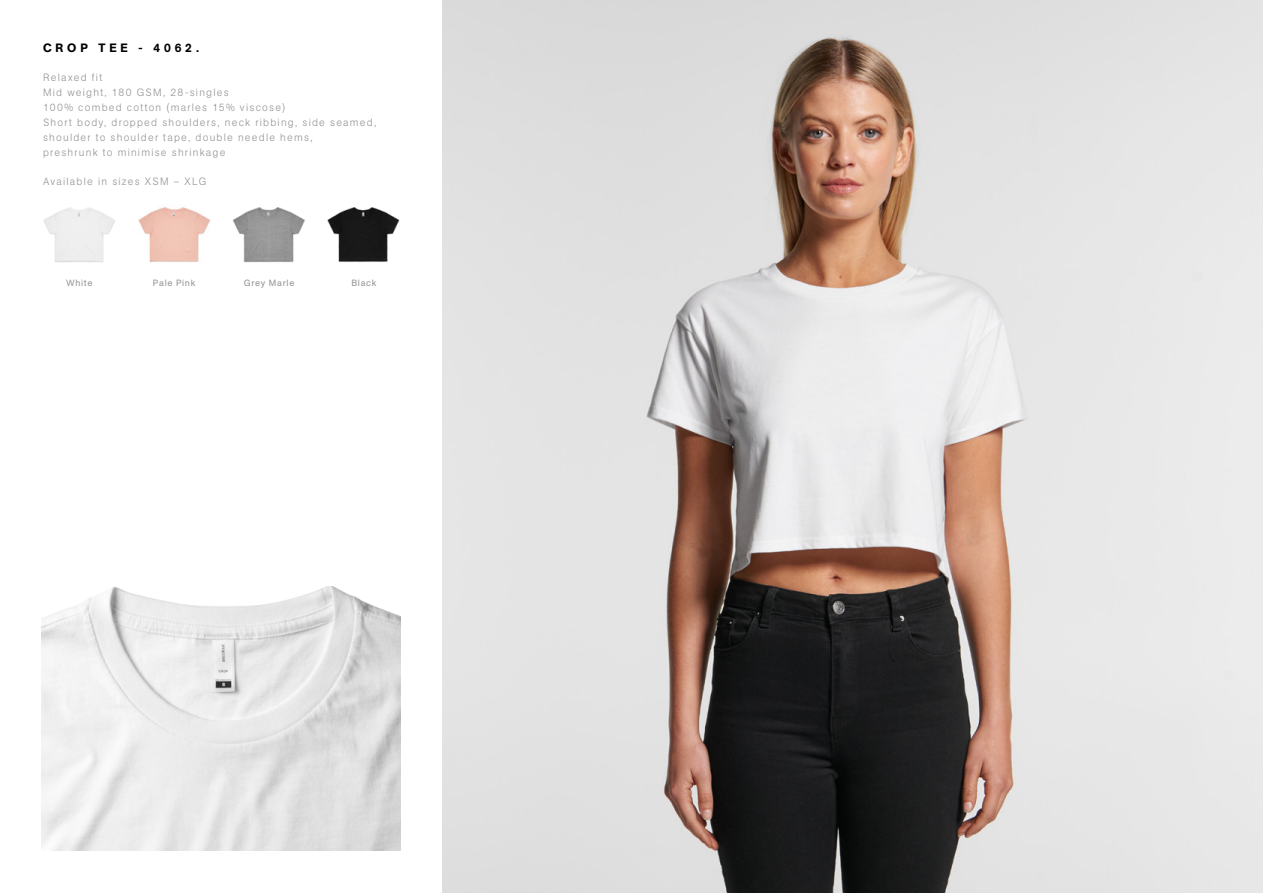
<style>
.page{position:relative;width:1263px;height:893px;background:#fff}
.page>*{position:absolute;margin:0;border:0;box-sizing:border-box;transform-origin:0 0}
.t1{font:500 12px "AG Book Pro";letter-spacing:.32em;color:#000}
.t2{font:300 10.5px/15px "AG Book Pro";letter-spacing:.12em;color:#939598}
.t3{font:9px "AG Book Pro";letter-spacing:.075em;color:#939598}
</style>
<div class="page">
<img style="left:442px;top:0;width:821px;height:893px">
<img style="left:42px;top:586px;width:358px;height:264px">
<img style="left:232px;top:207px;width:73px;height:56px">
<img style="left:138px;top:207px;width:73px;height:55px">
<img style="left:43px;top:207px;width:72px;height:55px">
<img style="left:327px;top:207px;width:73px;height:55px">
<p class="t1" style="left:43px;top:40px;width:157px">CROP TEE - 4062.</p>
<p class="t2" style="left:43px;top:69px;width:335px">Relaxed fit<br>Mid weight, 180 GSM, 28-singles<br>100% combed cotton (marles 15% viscose)<br>Short body, dropped shoulders, neck ribbing, side seamed, shoulder to shoulder tape, double needle hems,<br>preshrunk to minimise shrinkage</p>
<p class="t2" style="left:43px;top:173px;width:165px">Available in sizes XSM – XLG</p>
<p class="t3" style="left:66px;top:277px;width:28px">White</p>
<p class="t3" style="left:153px;top:277px;width:44px">Pale Pink</p>
<p class="t3" style="left:244px;top:277px;width:52px">Grey Marle</p>
<p class="t3" style="left:351px;top:277px;width:27px">Black</p>
</div>
